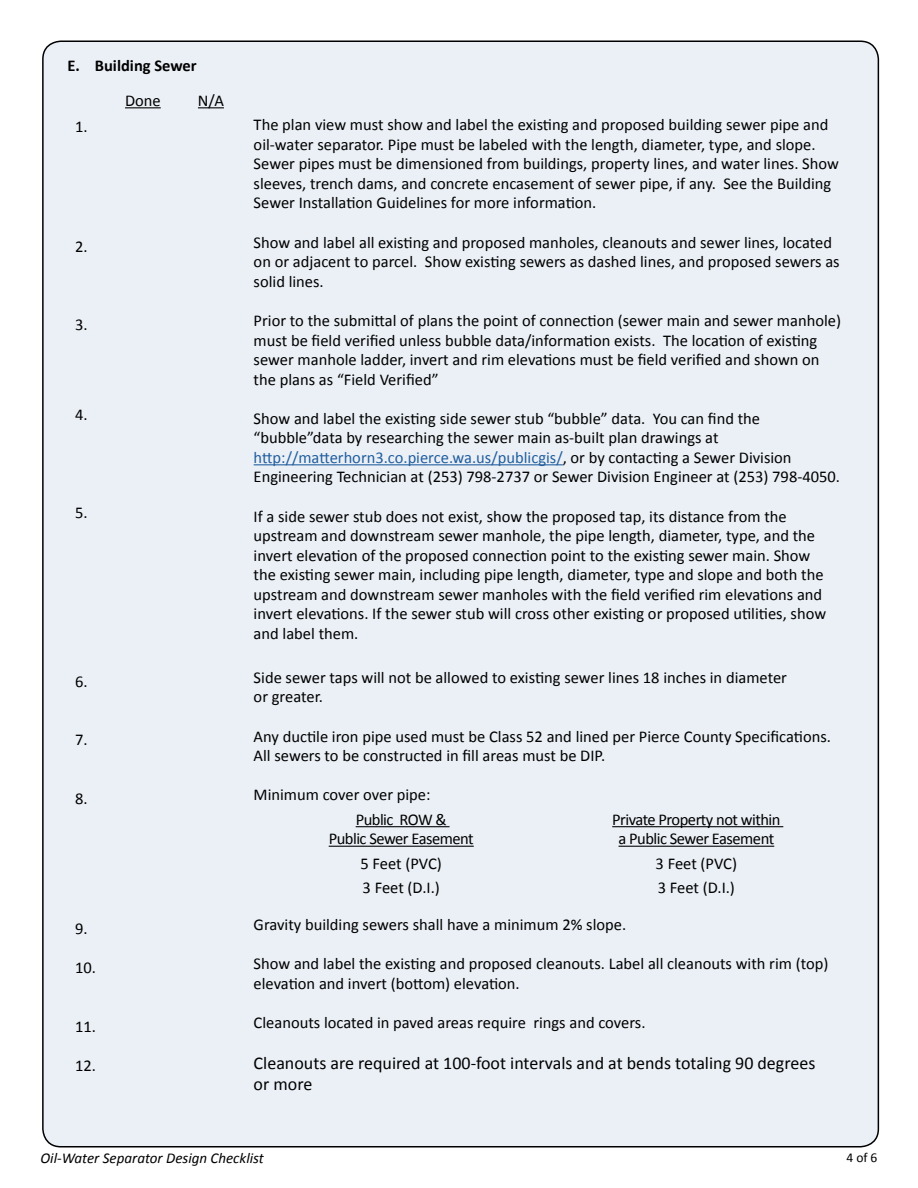
<style>
.page{position:relative;width:918px;height:1188px;background:#fff}
.page>*{position:absolute;margin:0;border:0;box-sizing:border-box;transform-origin:0 0}
.t1{font:18px/21.6px "Calibri";color:#000}
.t2{font:16.5px/19.5px "Calibri";color:#000}
.t3{font:16.5px/19.5px "Calibri";letter-spacing:-.03em;color:#000;text-align:center}
.t4{font:700 16.5px "Calibri";color:#000}
.t5{font:italic 15px "Calibri";color:#000}
.t6{font:13.5px "Calibri";color:#000}
.s1{color:#215e9e}
</style>
<div class="page">
<div style="left:43px;top:41px;width:835px;height:1106px;background:#ebf0f6;border-radius:18px"></div>
<hr style="left:125px;top:107px;width:36px;height:1px;background:#000">
<svg style="left:198px;top:107px;width:26px;height:1px"></svg>
<hr style="left:254px;top:464px;width:309px;height:1px;background:#215e9e">
<hr style="left:356px;top:826px;width:94px;height:1px;background:#000">
<hr style="left:329px;top:846px;width:145px;height:1px;background:#000">
<hr style="left:612px;top:826px;width:171px;height:1px;background:#000">
<hr style="left:619px;top:846px;width:155px;height:1px;background:#000">
<p class="t4" style="left:68px;top:55px;width:131px">E. Building Sewer</p>
<p class="t2" style="left:125px;top:91px;width:37px">Done</p>
<p class="t2" style="left:198px;top:91px;width:28px">N/A</p>
<p class="t2" style="left:75px;top:117px;width:14px">1.</p>
<p class="t2" style="left:254px;top:115px;width:587px">The plan view must show and label the existing and proposed building sewer pipe and oil-water separator. Pipe must be labeled with the length, diameter, type, and slope.<br>Sewer pipes must be dimensioned from buildings, property lines, and water lines. Show sleeves, trench dams, and concrete encasement of sewer pipe, if any. See the Building Sewer Installation Guidelines for more information.</p>
<p class="t2" style="left:254px;top:233px;width:588px">Show and label all existing and proposed manholes, cleanouts and sewer lines, located on or adjacent to parcel. Show existing sewers as dashed lines, and proposed sewers as solid lines.</p>
<p class="t2" style="left:75px;top:236px;width:14px">2.</p>
<p class="t2" style="left:75px;top:315px;width:14px">3.</p>
<p class="t2" style="left:254px;top:311px;width:589px">Prior to the submittal of plans the point of connection (sewer main and sewer manhole) must be field verified unless bubble data/information exists. The location of existing sewer manhole ladder, invert and rim elevations must be field verified and shown on the plans as “Field Verified”</p>
<p class="t2" style="left:75px;top:404px;width:14px">4.</p>
<p class="t2" style="left:254px;top:409px;width:588px">Show and label the existing side sewer stub “bubble” data. You can find the “bubble”data by researching the sewer main as-built plan drawings at <span class="s1">http://matterhorn3.co.pierce.wa.us/publicgis/</span>, or by contacting a Sewer Division Engineering Technician at (253) 798-2737 or Sewer Division Engineer at (253) 798-4050.</p>
<p class="t2" style="left:75px;top:502px;width:14px">5.</p>
<p class="t2" style="left:254px;top:507px;width:574px">If a side sewer stub does not exist, show the proposed tap, its distance from the upstream and downstream sewer manhole, the pipe length, diameter, type, and the invert elevation of the proposed connection point to the existing sewer main. Show the existing sewer main, including pipe length, diameter, type and slope and both the upstream and downstream sewer manholes with the field verified rim elevations and invert elevations. If the sewer stub will cross other existing or proposed utilities, show and label them.</p>
<p class="t2" style="left:254px;top:668px;width:535px">Side sewer taps will not be allowed to existing sewer lines 18 inches in diameter or greater.</p>
<p class="t2" style="left:254px;top:726px;width:579px">Any ductile iron pipe used must be Class 52 and lined per Pierce County Specifications.<br>All sewers to be constructed in fill areas must be DIP.</p>
<p class="t2" style="left:75px;top:671px;width:14px">6.</p>
<p class="t2" style="left:75px;top:730px;width:14px">7.</p>
<p class="t2" style="left:75px;top:789px;width:14px">8.</p>
<p class="t2" style="left:356px;top:783px;width:93px;line-height:24.3px;text-indent:-102px">Minimum cover over pipe:<br>Public ROW &amp;</p>
<p class="t3" style="left:329px;top:829px;width:147px">Public Sewer Easement</p>
<p class="t3" style="left:612px;top:810px;width:170px">Private Property not within a Public Sewer Easement</p>
<p class="t2" style="left:360px;top:854px;width:83px">5 Feet (PVC)</p>
<p class="t2" style="left:656px;top:854px;width:83px">3 Feet (PVC)</p>
<p class="t2" style="left:363px;top:878px;width:79px">3 Feet (D.I.)</p>
<p class="t2" style="left:658px;top:878px;width:79px">3 Feet (D.I.)</p>
<p class="t2" style="left:254px;top:915px;width:374px">Gravity building sewers shall have a minimum 2% slope.</p>
<p class="t2" style="left:254px;top:954px;width:576px">Show and label the existing and proposed cleanouts. Label all cleanouts with rim (top) elevation and invert (bottom) elevation.</p>
<p class="t2" style="left:254px;top:1013px;width:393px">Cleanouts located in paved areas require rings and covers.</p>
<p class="t2" style="left:75px;top:919px;width:14px">9.</p>
<p class="t2" style="left:75px;top:958px;width:22px">10.</p>
<p class="t2" style="left:75px;top:1017px;width:22px">11.</p>
<p class="t2" style="left:75px;top:1056px;width:22px">12.</p>
<p class="t1" style="left:254px;top:1052px;width:563px">Cleanouts are required at 100-foot intervals and at bends totaling 90 degrees or more</p>
<p class="t5" style="left:40px;top:1148px;width:225px">Oil-Water Separator Design Checklist</p>
<p class="t6" style="left:846px;top:1149px;width:33px">4 of 6</p>
</div>
